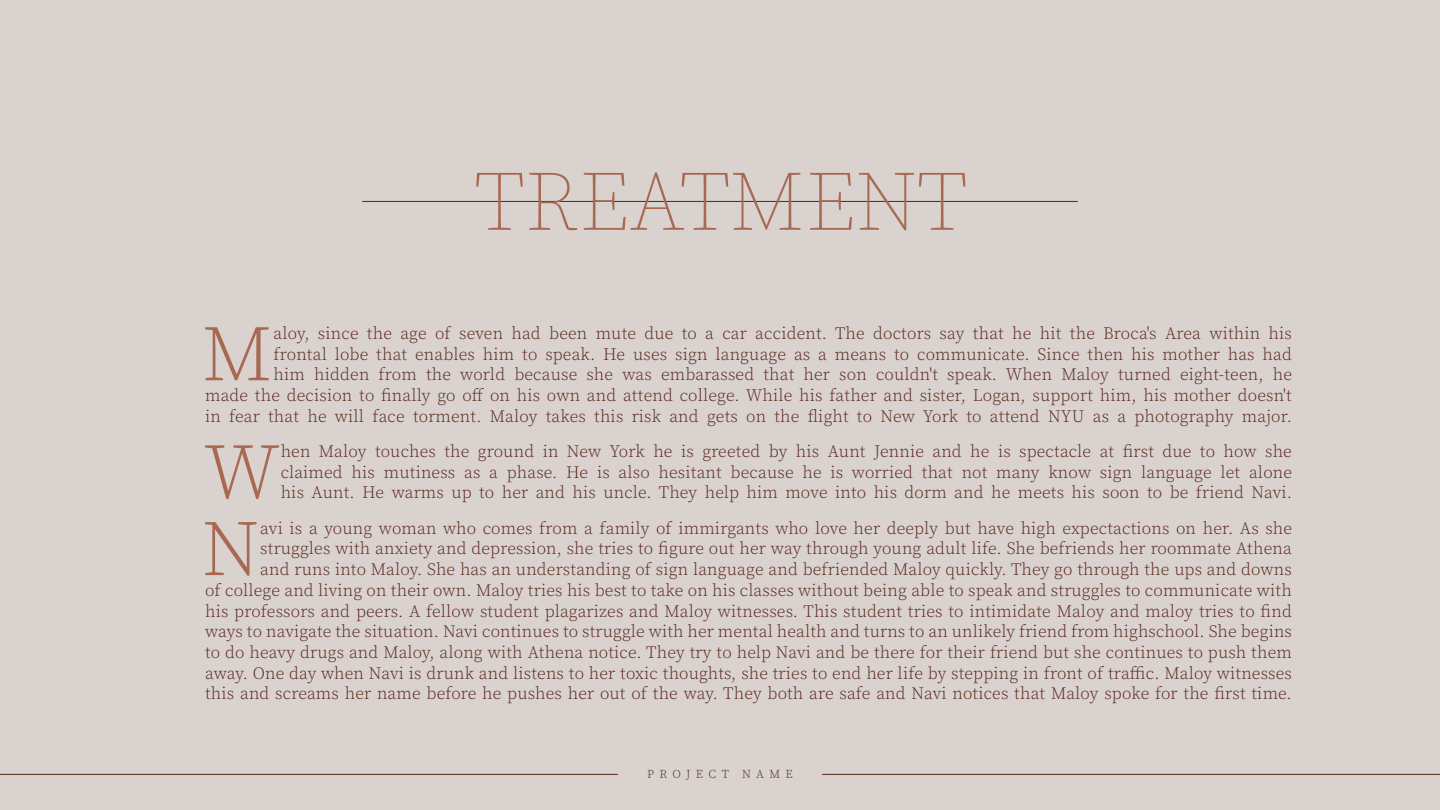
<style>
.page{position:relative;width:1440px;height:810px;background:#d9d2ce}
.page>*{position:absolute;margin:0;border:0;box-sizing:border-box;transform-origin:0 0}
.t1{font:200 84px "Source Serif Pro";color:#a76952}
.t2{font:300 78.68px "Source Serif Pro";color:#a76952}
.t3{font:300 17.25px/20.7px "Source Serif Pro";letter-spacing:.01em;color:#58251b;text-align:right}
.t4{font:300 12px "Source Serif Pro";letter-spacing:.445em;color:#58251b}
</style>
<div class="page">
<hr style="left:822px;top:774px;width:618px;height:1px;background:#58251b">
<hr style="left:0;top:774px;width:618px;height:1px;background:#58251b">
<hr style="left:362px;top:201px;width:716px;height:1px;background:#58251b">
<h1 class="t1" style="left:475px;top:149px;width:494px">TREATMENT</h1>
<p class="t3" style="left:205px;top:323px;width:1088px">aloy, since the age of seven had been mute due to a car accident. The doctors say that he hit the Broca's Area within his<br>frontal lobe that enables him to speak. He uses sign language as a means to communicate. Since then his mother has had<br>him hidden from the world because she was embarassed that her son couldn't speak. When Maloy turned eight-teen, he<br>made the decision to finally go off on his own and attend college. While his father and sister, Logan, support him, his mother doesn't in fear that he will face torment. Maloy takes this risk and gets on the flight to New York to attend NYU as a photography major.</p>
<h2 class="t2" style="left:204px;top:422px;width:77px">W</h2>
<p class="t3" style="left:281px;top:441px;width:1013px;text-align:justify">hen Maloy touches the ground in New York he is greeted by his Aunt Jennie and he is spectacle at first due to how she claimed his mutiness as a phase. He is also hesitant because he is worried that not many know sign language let alone his Aunt. He warms up to her and his uncle. They help him move into his dorm and he meets his soon to be friend Navi.</p>
<h2 class="t2" style="left:202px;top:498px;width:59px">N</h2>
<h2 class="t2" style="left:202px;top:303px;width:72px">M</h2>
<p class="t3" style="left:205px;top:518px;width:1088px">avi is a young woman who comes from a family of immirgants who love her deeply but have high expectactions on her. As she struggles with anxiety and depression, she tries to figure out her way through young adult life. She befriends her roommate Athena<br>and runs into Maloy. She has an understanding of sign language and befriended Maloy quickly. They go through the ups and downs<br>of college and living on their own. Maloy tries his best to take on his classes without being able to speak and struggles to communicate with his professors and peers. A fellow student plagarizes and Maloy witnesses. This student tries to intimidate Maloy and maloy tries to find ways to navigate the situation. Navi continues to struggle with her mental health and turns to an unlikely friend from highschool. She begins to do heavy drugs and Maloy, along with Athena notice. They try to help Navi and be there for their friend but she continues to push them away. One day when Navi is drunk and listens to her toxic thoughts, she tries to end her life by stepping in front of traffic. Maloy witnesses this and screams her name before he pushes her out of the way. They both are safe and Navi notices that Maloy spoke for the first time.</p>
<p class="t4" style="left:647px;top:766px;width:147px">PROJECT NAME</p>
</div>
